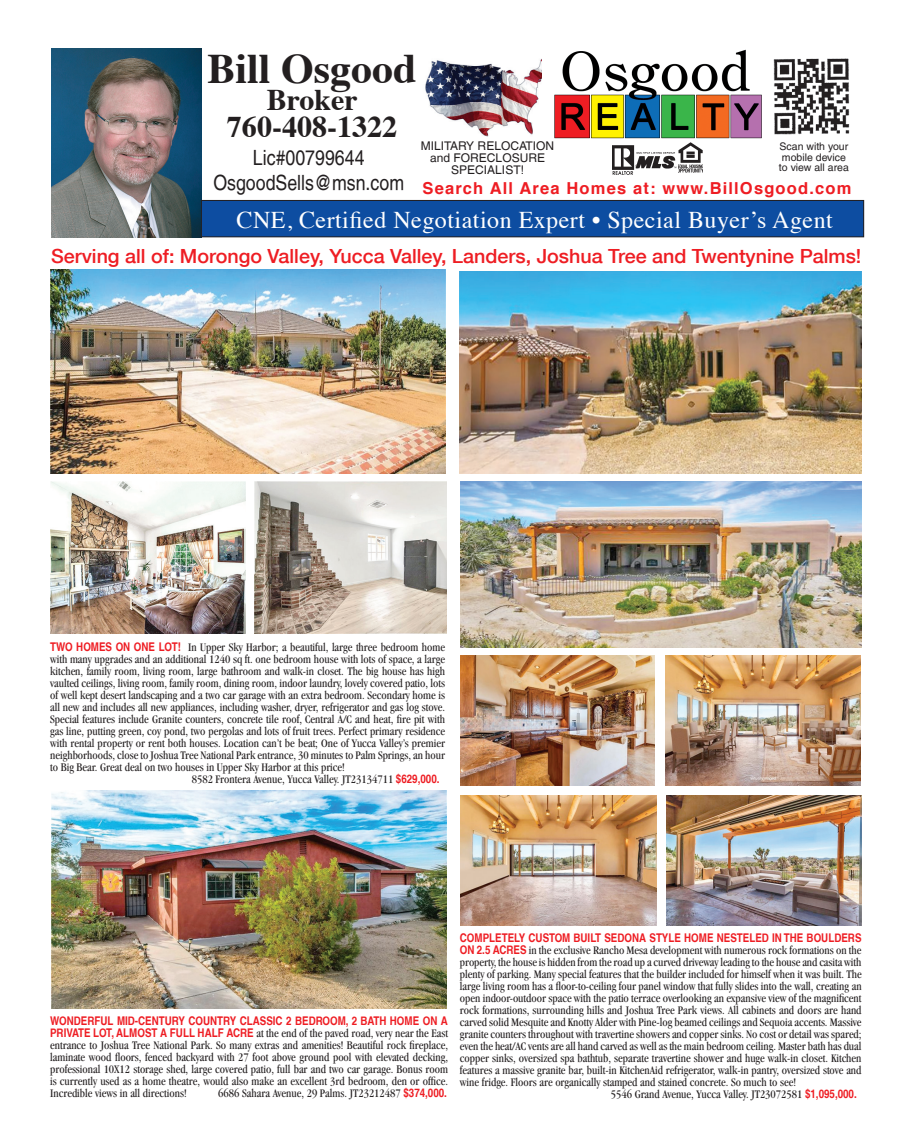
<style>
.page{position:relative;width:912px;height:1136px;background:#fff}
.page>*{position:absolute;margin:0;border:0;box-sizing:border-box;transform-origin:0 0}
.t1{font:700 42px "Times";color:#231f20}
.t2{font:700 30px "Times";color:#231f20}
.t3{font:24px "Times";letter-spacing:.02em;color:#fff}
.t4{font:condensed 21px "Helvetica LT";color:#231f20}
.t5{font:500 19.5px "Helvetica Neue";color:#ee1d23}
.t6{font:700 16.5px "Helvetica";letter-spacing:.07em;color:#ee1d23}
.t7{font:condensed 12px/12px "Garamond";color:#231f20;text-align:justify}
.t8{font:12px "Helvetica LT";color:#231f20}
.t9{font:10.5px/10.5px "Helvetica LT";color:#231f20}
.s1{font-family:"Helvetica LT";font-weight:700;color:#ee1d23}
</style>
<div class="page">
<img style="left:460px;top:482px;width:401px;height:165px">
<img style="left:51px;top:270px;width:394px;height:203px">
<img style="left:52px;top:48px;width:149px;height:189px">
<div style="left:201px;top:200px;width:662px;height:37px;background:#0d4da1"></div>
<div style="left:201px;top:200px;width:662px;height:37px;border:1px solid #231f20"></div>
<img style="left:425px;top:59px;width:117px;height:78px">
<img style="left:554px;top:49px;width:208px;height:90px">
<img style="left:773px;top:58px;width:77px;height:77px">
<img style="left:612px;top:146px;width:25px;height:28px">
<img style="left:678px;top:143px;width:24px;height:29px">
<img style="left:636px;top:153px;width:39px;height:16px">
<img style="left:51px;top:791px;width:395px;height:218px">
<img style="left:50px;top:482px;width:195px;height:151px">
<img style="left:254px;top:482px;width:192px;height:151px">
<img style="left:460px;top:655px;width:194px;height:131px">
<img style="left:459px;top:271px;width:402px;height:202px">
<img style="left:665px;top:655px;width:195px;height:131px">
<img style="left:460px;top:795px;width:195px;height:131px">
<img style="left:666px;top:795px;width:195px;height:131px">
<p class="t1" style="left:207px;top:29px;width:210px">Bill Osgood</p>
<p class="t2" style="left:266px;top:71px;width:93px">Broker</p>
<p class="t2" style="left:227px;top:98px;width:171px">760-408-1322</p>
<p class="t8" style="left:421px;top:139px;width:135px">MILITARY RELOCATION</p>
<p class="t8" style="left:430px;top:151px;width:116px">and FORECLOSURE</p>
<p class="t8" style="left:451px;top:163px;width:74px">SPECIALIST!</p>
<p class="t9" style="left:778px;top:141px;width:71px">Scan with your mobile device to view all area</p>
<p class="t4" style="left:253px;top:145px;width:113px">Lic#00799644</p>
<p class="t4" style="left:213px;top:171px;width:192px">OsgoodSells@msn.com</p>
<p class="t6" style="left:422px;top:175px;width:430px">Search All Area Homes at: www.BillOsgood.com</p>
<p class="t3" style="left:236px;top:197px;width:597px">CNE, Certified Negotiation Expert • Special Buyer’s Agent</p>
<p class="t5" style="left:51px;top:240px;width:811px">Serving all of: Morongo Valley, Yucca Valley, Landers, Joshua Tree and Twentynine Palms!</p>
<p class="t7" style="left:50px;top:641px;width:396px"><span class="s1">TWO HOMES ON ONE LOT!</span> In Upper Sky Harbor; a beautiful, large three bedroom home with many upgrades and an additional 1240 sq ft. one bedroom house with lots of space, a large kitchen, family room, living room, large bathroom and walk-in closet. The big house has high vaulted ceilings, living room, family room, dining room, indoor laundry, lovely covered patio, lots of well kept desert landscaping and a two car garage with an extra bedroom. Secondary home is all new and includes all new appliances, including washer, dryer, refrigerator and gas log stove.<br>Special features include Granite counters, concrete tile roof, Central A/C and heat, fire pit with gas line, putting green, coy pond, two pergolas and lots of fruit trees. Perfect primary residence with rental property or rent both houses. Location can’t be beat; One of Yucca Valley’s premier neighborhoods, close to Joshua Tree National Park entrance, 30 minutes to Palm Springs, an hour to Big Bear. Great deal on two houses in Upper Sky Harbor at this price!</p>
<p class="t7" style="left:192px;top:773px;width:249px">8582 Frontera Avenue, Yucca Valley. JT23134711 <span class="s1">$629,000.</span></p>
<p class="t7" style="left:50px;top:1015px;width:399px"><span class="s1">WONDERFUL MID-CENTURY COUNTRY CLASSIC 2 BEDROOM, 2 BATH HOME ON A PRIVATE LOT, ALMOST A FULL HALF ACRE</span> at the end of the paved road, very near the East entrance to Joshua Tree National Park. So many extras and amenities! Beautiful rock fireplace, laminate wood floors, fenced backyard with 27 foot above ground pool with elevated decking, professional 10X12 storage shed, large covered patio, full bar and two car garage. Bonus room is currently used as a home theatre, would also make an excellent 3rd bedroom, den or office.<br>Incredible views in all directions!</p>
<p class="t7" style="left:218px;top:1087px;width:230px">6686 Sahara Avenue, 29 Palms. JT23212487 <span class="s1">$374,000.</span></p>
<p class="t7" style="left:459px;top:932px;width:403px"><span class="s1">COMPLETELY CUSTOM BUILT SEDONA STYLE HOME NESTELED IN THE BOULDERS ON 2.5 ACRES</span> in the exclusive Rancho Mesa development with numerous rock formations on the property, the house is hidden from the road up a curved driveway leading to the house and casita with plenty of parking. Many special features that the builder included for himself when it was built. The large living room has a floor-to-ceiling four panel window that fully slides into the wall, creating an open indoor-outdoor space with the patio terrace overlooking an expansive view of the magnificent rock formations, surrounding hills and Joshua Tree Park views. All cabinets and doors are hand carved solid Mesquite and Knotty Alder with Pine-log beamed ceilings and Sequoia accents. Massive granite counters throughout with travertine showers and copper sinks. No cost or detail was spared; even the heat/AC vents are all hand carved as well as the main bedroom ceiling. Master bath has dual copper sinks, oversized spa bathtub, separate travertine shower and huge walk-in closet. Kitchen features a massive granite bar, built-in KitchenAid refrigerator, walk-in pantry, oversized stove and wine fridge. Floors are organically stamped and stained concrete. So much to see!</p>
<p class="t7" style="left:610px;top:1088px;width:247px">5546 Grand Avenue, Yucca Valley. JT23072581 <span class="s1">$1,095,000.</span></p>
</div>
